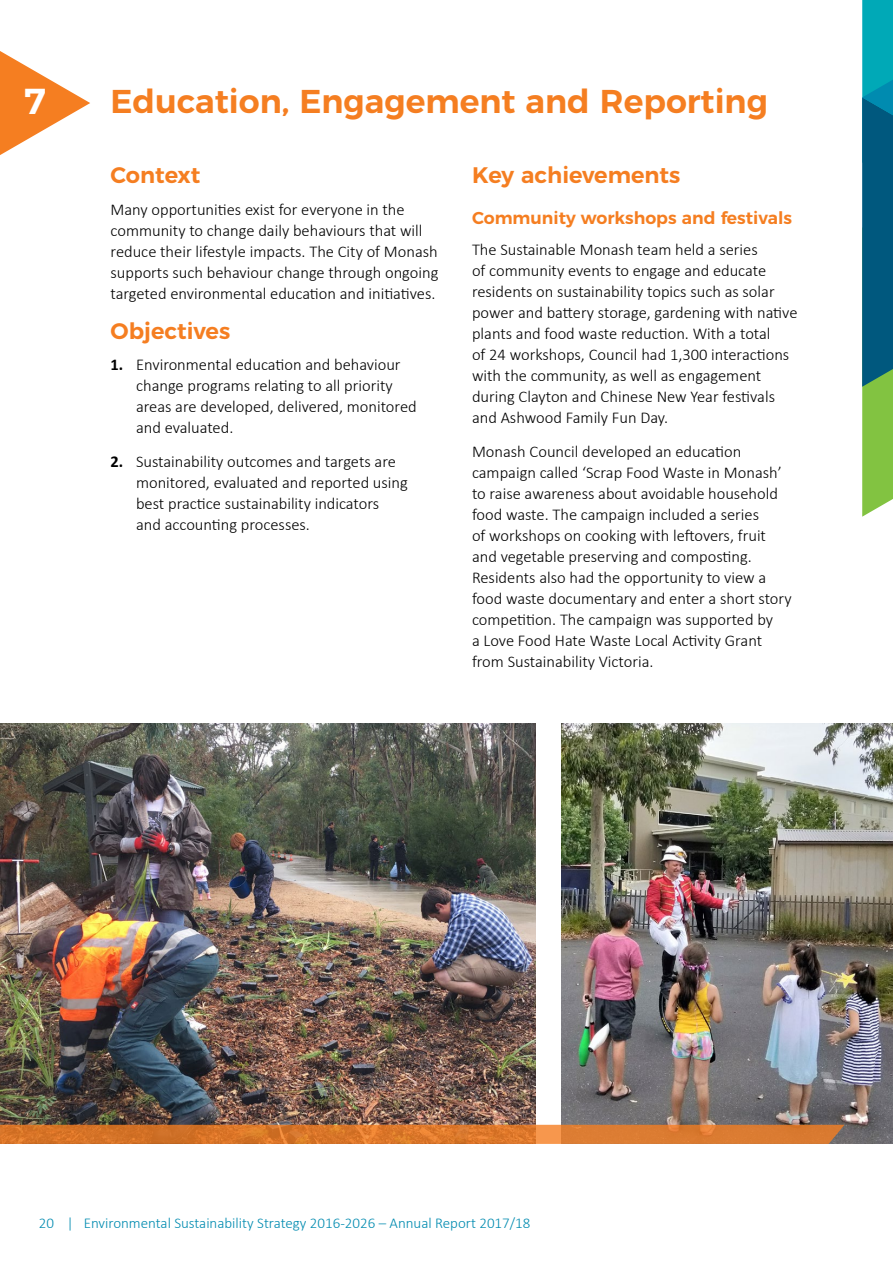
<style>
.page{position:relative;width:893px;height:1263px;background:#fff}
.page>*{position:absolute;margin:0;border:0;box-sizing:border-box;transform-origin:0 0}
.t1{font:600 36px "Montserrat";color:#fff}
.t2{font:600 33px "Montserrat";color:#f57e21}
.t3{font:600 22.5px "Montserrat";color:#f57e21}
.t4{font:600 17.25px "Montserrat";color:#f57e21}
.t5{font:300 16.5px/21px "Calibri";color:#000}
.t6{font:300 15px "Calibri";color:#008bb0}
.s1{font-weight:700}
</style>
<div class="page">
<svg style="left:862px;top:0;width:31px;height:517px;background:#26867d"></svg>
<svg style="left:0;top:51px;width:90px;height:104px"></svg>
<img style="left:0;top:724px;width:536px;height:401px">
<img style="left:561px;top:724px;width:332px;height:420px">
<svg style="left:0;top:1125px;width:844px;height:19px;background:#d9782d"></svg>
<h1 class="t1" style="left:24px;top:72px;width:24px">7</h1>
<h2 class="t2" style="left:111px;top:74px;width:659px">Education, Engagement and Reporting</h2>
<h3 class="t3" style="left:111px;top:157px;width:91px">Context</h3>
<p class="t5" style="left:111px;top:199px;width:329px">Many opportunities exist for everyone in the community to change daily behaviours that will reduce their lifestyle impacts. The City of Monash supports such behaviour change through ongoing targeted environmental education and initiatives.</p>
<h3 class="t3" style="left:111px;top:312px;width:121px">Objectives</h3>
<p class="t5" style="left:136px;top:354px;width:282px;text-indent:-26px"><span class="s1">1.</span> Environmental education and behaviour change programs relating to all priority areas are developed, delivered, monitored and evaluated.</p>
<p class="t5" style="left:136px;top:451px;width:273px;text-indent:-26px"><span class="s1">2.</span> Sustainability outcomes and targets are monitored, evaluated and reported using best practice sustainability indicators and accounting processes.</p>
<h3 class="t3" style="left:472px;top:157px;width:210px">Key achievements</h3>
<p class="t4" style="left:472px;top:203px;width:321px">Community workshops and festivals</p>
<p class="t5" style="left:472px;top:239px;width:327px">The Sustainable Monash team held a series<br>of community events to engage and educate residents on sustainability topics such as solar power and battery storage, gardening with native plants and food waste reduction. With a total<br>of 24 workshops, Council had 1,300 interactions with the community, as well as engagement during Clayton and Chinese New Year festivals and Ashwood Family Fun Day.</p>
<p class="t5" style="left:472px;top:441px;width:321px">Monash Council developed an education campaign called ‘Scrap Food Waste in Monash’ to raise awareness about avoidable household food waste. The campaign included a series<br>of workshops on cooking with leftovers, fruit and vegetable preserving and composting.<br>Residents also had the opportunity to view a food waste documentary and enter a short story competition. The campaign was supported by<br>a Love Food Hate Waste Local Activity Grant from Sustainability Victoria.</p>
<p class="t6" style="left:39px;top:1213px;width:493px">20 | Environmental Sustainability Strategy 2016-2026 – Annual Report 2017/18</p>
</div>
